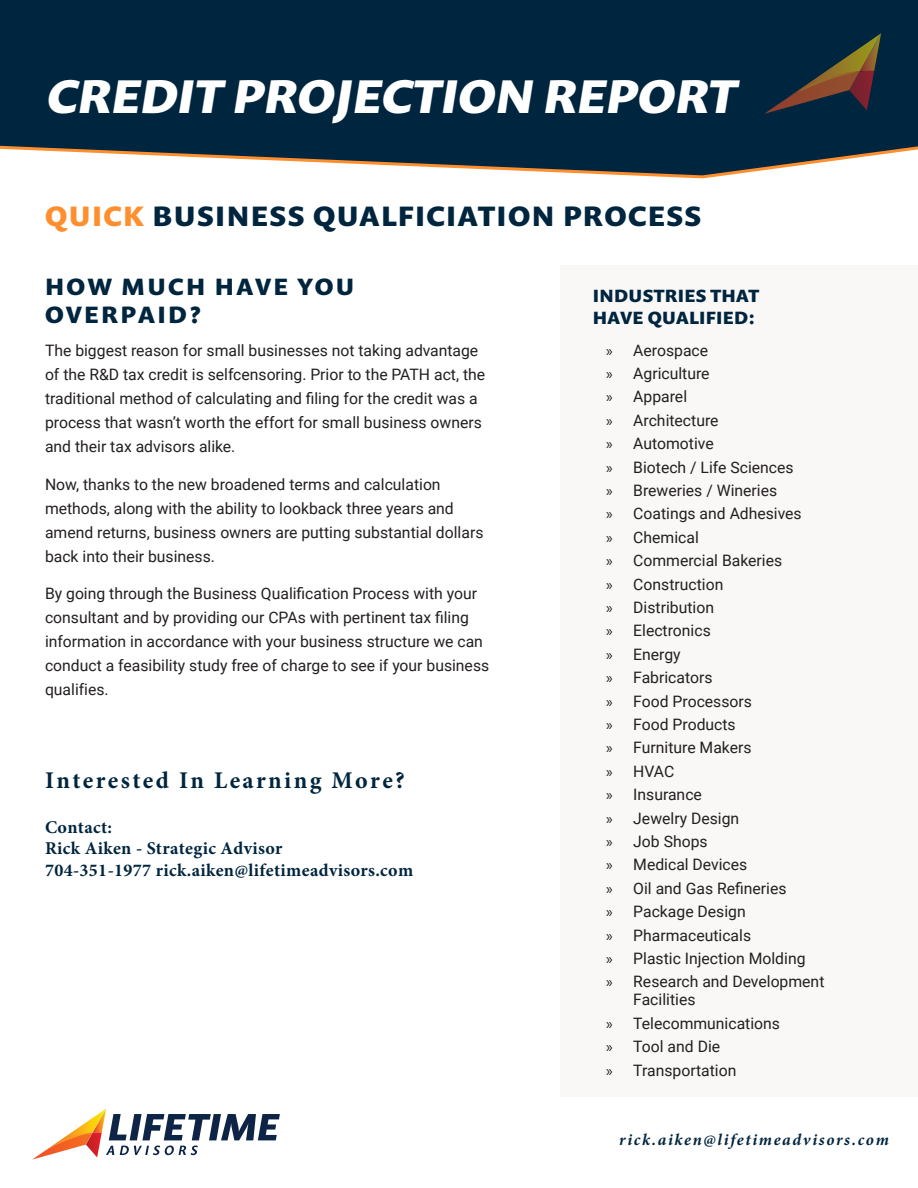
<style>
.page{position:relative;width:918px;height:1188px;background:#fff}
.page>*{position:absolute;margin:0;border:0;box-sizing:border-box;transform-origin:0 0}
.Page_Header{font:italic 700 48px "Prenton RP Pro";color:#fff}
.Sub_Page_Header{font:700 28.5px "Prenton RP Pro";letter-spacing:.05em;color:#00253e}
.Quiz_Header{font:700 24px "Minion Pro";letter-spacing:.1em;color:#00253e}
.Quiz_Header-2{font:700 24px/28.8px "Prenton RP Pro";letter-spacing:.1em;color:#00253e}
.Quiz_Header-3{font:700 18px/21.8px "Minion Pro";letter-spacing:.02em;color:#00253e}
.Quiz_Header-4{font:700 18px/21.6px "Prenton RP Pro";letter-spacing:.02em;color:#00253e}
.t1{font:italic 700 16.5px "Minion Pro";letter-spacing:.1em;color:#00253e}
.Quiz_Header-5{font:15.75px/24px "Roboto";color:#231f20}
.s1{color:#fe8e2e}
.s2{font-family:"Myriad Pro"}
</style>
<div class="page">
<svg style="left:32px;top:1109px;width:248px;height:51px"></svg>
<div style="left:0;top:0;width:918px;height:144px;background:#00253e"></div>
<svg style="left:0;top:144px;width:918px;height:35px"></svg>
<svg style="left:764px;top:33px;width:121px;height:81px;background:#293238"></svg>
<div style="left:560px;top:266px;width:358px;height:831px;background:#faf7f7"></div>
<p class="Page_Header" style="left:45px;top:64px;width:701px">CREDIT PROJECTION REPORT</p>
<p class="Sub_Page_Header" style="left:45px;top:196px;width:658px"><span class="s1">QUICK</span> BUSINESS QUALFICIATION PROCESS</p>
<p class="Quiz_Header-2" style="left:45px;top:271px;width:311px">HOW MUCH HAVE YOU<br>OVERPAID?</p>
<p class="Quiz_Header-5" style="left:45px;top:338px;width:442px">The biggest reason for small businesses not taking advantage of the R&amp;D tax credit is selfcensoring. Prior to the PATH act, the traditional method of calculating and filing for the credit was a process that wasn’t worth the effort for small business owners and their tax advisors alike.</p>
<p class="Quiz_Header-5" style="left:45px;top:471px;width:440px">Now, thanks to the new broadened terms and calculation methods, along with the ability to lookback three years and amend returns, business owners are putting substantial dollars back into their business.</p>
<p class="Quiz_Header-5" style="left:45px;top:581px;width:446px">By going through the Business Qualification Process with your consultant and by providing our CPAs with pertinent tax filing information in accordance with your business structure we can conduct a feasibility study free of charge to see if your business qualifies.</p>
<p class="Quiz_Header" style="left:45px;top:764px;width:361px">Interested In Learning More?</p>
<p class="Quiz_Header-3" style="left:45px;top:816px;width:370px">Contact:<br>Rick Aiken - Strategic Advisor<br>704-351-1977 rick.aiken@lifetimeadvisors.com</p>
<p class="Quiz_Header-4" style="left:593px;top:285px;width:168px">INDUSTRIES THAT<br>HAVE QUALIFIED:</p>
<p class="Quiz_Header-5" style="left:606px;top:337px;width:103px"><span class="s2">»</span> Aerospace</p>
<p class="Quiz_Header-5" style="left:606px;top:361px;width:105px"><span class="s2">»</span> Agriculture</p>
<p class="Quiz_Header-5" style="left:606px;top:384px;width:82px"><span class="s2">»</span> Apparel</p>
<p class="Quiz_Header-5" style="left:606px;top:408px;width:114px"><span class="s2">»</span> Architecture</p>
<p class="Quiz_Header-5" style="left:606px;top:431px;width:109px"><span class="s2">»</span> Automotive</p>
<p class="Quiz_Header-5" style="left:606px;top:454px;width:189px"><span class="s2">»</span> Biotech / Life Sciences</p>
<p class="Quiz_Header-5" style="left:606px;top:478px;width:172px"><span class="s2">»</span> Breweries / Wineries</p>
<p class="Quiz_Header-5" style="left:606px;top:501px;width:197px"><span class="s2">»</span> Coatings and Adhesives</p>
<p class="Quiz_Header-5" style="left:606px;top:525px;width:94px"><span class="s2">»</span> Chemical</p>
<p class="Quiz_Header-5" style="left:606px;top:548px;width:177px"><span class="s2">»</span> Commercial Bakeries</p>
<p class="Quiz_Header-5" style="left:606px;top:571px;width:119px"><span class="s2">»</span> Construction</p>
<p class="Quiz_Header-5" style="left:606px;top:595px;width:109px"><span class="s2">»</span> Distribution</p>
<p class="Quiz_Header-5" style="left:606px;top:618px;width:106px"><span class="s2">»</span> Electronics</p>
<p class="Quiz_Header-5" style="left:606px;top:642px;width:76px"><span class="s2">»</span> Energy</p>
<p class="Quiz_Header-5" style="left:606px;top:665px;width:108px"><span class="s2">»</span> Fabricators</p>
<p class="Quiz_Header-5" style="left:606px;top:688px;width:147px"><span class="s2">»</span> Food Processors</p>
<p class="Quiz_Header-5" style="left:606px;top:712px;width:131px"><span class="s2">»</span> Food Products</p>
<p class="Quiz_Header-5" style="left:606px;top:735px;width:147px"><span class="s2">»</span> Furniture Makers</p>
<p class="Quiz_Header-5" style="left:606px;top:759px;width:70px"><span class="s2">»</span> HVAC</p>
<p class="Quiz_Header-5" style="left:606px;top:782px;width:97px"><span class="s2">»</span> Insurance</p>
<p class="Quiz_Header-5" style="left:606px;top:805px;width:135px"><span class="s2">»</span> Jewelry Design</p>
<p class="Quiz_Header-5" style="left:606px;top:829px;width:103px"><span class="s2">»</span> Job Shops</p>
<p class="Quiz_Header-5" style="left:606px;top:852px;width:143px"><span class="s2">»</span> Medical Devices</p>
<p class="Quiz_Header-5" style="left:606px;top:876px;width:182px"><span class="s2">»</span> Oil and Gas Refineries</p>
<p class="Quiz_Header-5" style="left:606px;top:899px;width:141px"><span class="s2">»</span> Package Design</p>
<p class="Quiz_Header-5" style="left:606px;top:922px;width:146px"><span class="s2">»</span> Pharmaceuticals</p>
<p class="Quiz_Header-5" style="left:606px;top:946px;width:201px"><span class="s2">»</span> Plastic Injection Molding</p>
<p class="Quiz_Header-5" style="left:633px;top:972px;width:193px;line-height:18px;text-indent:-27px"><span class="s2">»</span> Research and Development<br>Facilities</p>
<p class="Quiz_Header-5" style="left:606px;top:1011px;width:175px"><span class="s2">»</span> Telecommunications</p>
<p class="Quiz_Header-5" style="left:606px;top:1034px;width:115px"><span class="s2">»</span> Tool and Die</p>
<p class="Quiz_Header-5" style="left:606px;top:1057px;width:132px"><span class="s2">»</span> Transportation</p>
<p class="t1" style="left:619px;top:1128px;width:271px">rick.aiken@lifetimeadvisors.com</p>
</div>
